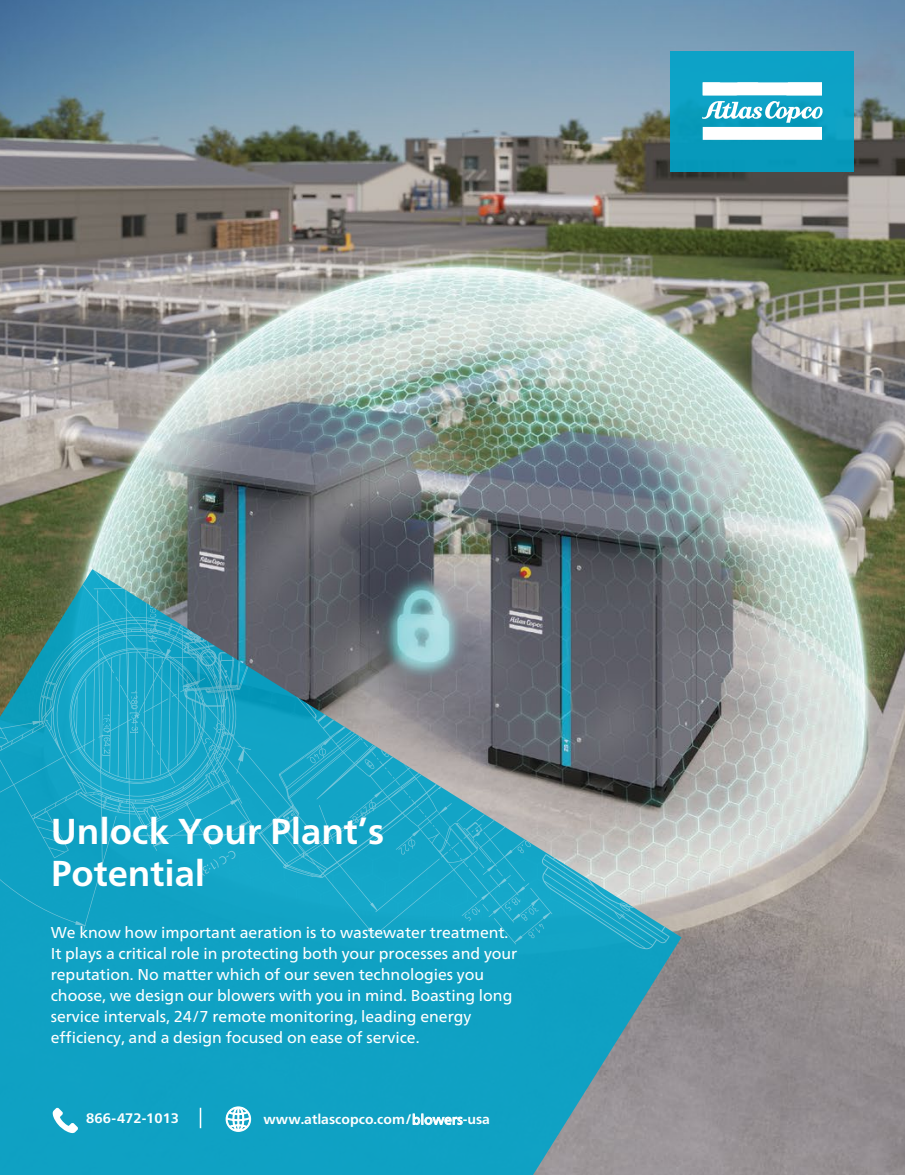
<style>
.page{position:relative;width:905px;height:1175px;background:#fff}
.page>*{position:absolute;margin:0;border:0;box-sizing:border-box;transform-origin:0 0}
.t1{font:700 36px/42px "Neue Frutiger World";color:#fff}
.t2{font:15.75px/21px "Neue Frutiger World";color:#fff}
.t3{font:700 13.8px "Neue Frutiger World";color:#fff}
.s1{font-weight:400}
</style>
<div class="page">
<img style="left:0;top:0;width:904px;height:1174px">
<div style="left:670px;top:51px;width:184px;height:120px;background:#0ca1c5"></div>
<svg style="left:702px;top:82px;width:120px;height:13px;background:#f9fcfd"></svg>
<svg style="left:702px;top:101px;width:120px;height:39px"></svg>
<svg style="left:0;top:569px;width:681px;height:605px;background:#3095af"></svg>
<svg style="left:0;top:570px;width:353px;height:361px;background:#3a8394"></svg>
<svg style="left:0;top:590px;width:248px;height:225px;background:#2e97ab"></svg>
<svg style="left:126px;top:702px;width:543px;height:247px;background:#3d9fb6"></svg>
<img style="left:131px;top:605px;width:25px;height:94px">
<img style="left:207px;top:658px;width:4px;height:85px">
<img style="left:103px;top:713px;width:7px;height:14px">
<svg style="left:53px;top:1107px;width:25px;height:26px"></svg>
<svg style="left:200px;top:1107px;width:1px;height:21px"></svg>
<svg style="left:226px;top:1106px;width:25px;height:25px"></svg>
<h1 class="t1" style="left:51px;top:809px;width:335px">Unlock Your Plant’s<br>Potential</h1>
<p class="t2" style="left:51px;top:922px;width:468px">We know how important aeration is to wastewater treatment.<br>It plays a critical role in protecting both your processes and your reputation. No matter which of our seven technologies you choose, we design our blowers with you in mind. Boasting long service intervals, 24/7 remote monitoring, leading energy efficiency, and a design focused on ease of service.</p>
<p class="t3" style="left:86px;top:1106px;width:94px">866-472-1013</p>
<p class="t3" style="left:263px;top:1107px;width:228px">www.atlascopco.com/<span class="s1">blowers</span>-usa</p>
</div>
